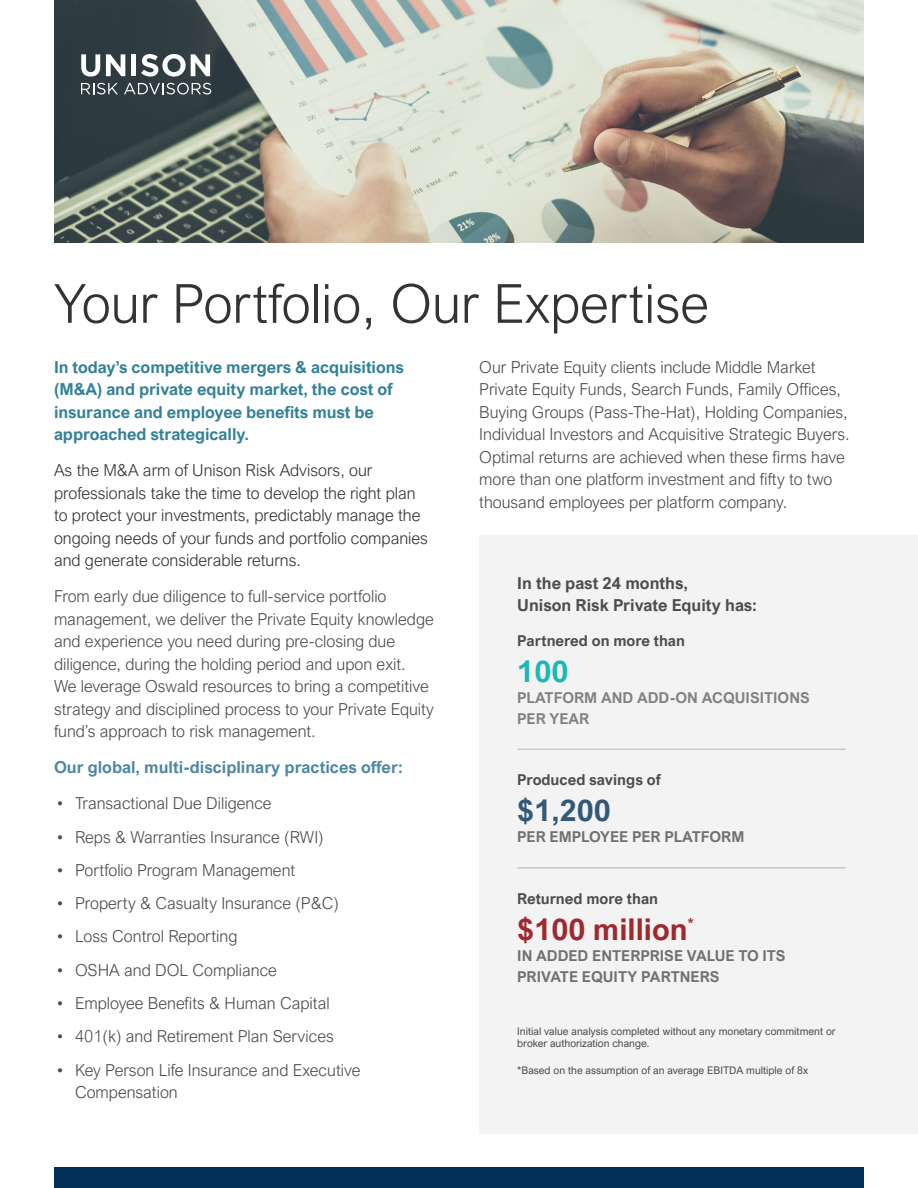
<style>
.page{position:relative;width:918px;height:1188px;background:#fff}
.page>*{position:absolute;margin:0;border:0;box-sizing:border-box;transform-origin:0 0}
.Large_Headline_36_43{font:300 54px "Arial Nova";color:#333}
.Quote_10_13{font:700 30px "Arial Nova";color:#9e2a2f}
.Quote_10_13-2{font:700 30px "Arial Nova";color:#335979}
.Quote_10_13-3{font:700 30px "Arial Nova";color:#1abab2}
.Body_Copy_11_15{font:300 16.5px/22.5px "Arial Nova";color:#4b4c4d}
.Body_Copy_11_15-2{font:300 16.5px/22.5px "Arial Nova";color:#333}
.Body_Copy_11_14{font:700 16.5px/22.5px "Arial Nova";letter-spacing:-.005em;color:#338198}
.Body_Copy_11_14-2{font:700 16.5px/22.5px "Arial Nova";color:#4d4d4f}
.Body_Copy_11_14-3{font:700 16.5px "Arial Nova";color:#4e87a0}
.Quote_10_13-4{font:700 15px/21px "Arial Nova";color:#717172}
.Quote_10_13-5{font:700 15px "Arial Nova";color:#4d4d4f}
.Quote_10_13-6{font:700 15px/21px "Arial Nova";color:#828284}
.Body_Copy_11_14-4{font:10.5px/12.6px "Arial Nova";color:#4d4d4f}
</style>
<div class="page">
<div style="left:479px;top:536px;width:439px;height:598px;background:#f3f3f3"></div>
<img style="left:54px;top:0;width:810px;height:243px">
<svg style="left:81px;top:54px;width:19px;height:23px"></svg>
<svg style="left:106px;top:54px;width:19px;height:22px"></svg>
<hr style="left:132px;top:54px;width:4px;height:22px;background:#fff">
<svg style="left:141px;top:54px;width:69px;height:23px"></svg>
<svg style="left:81px;top:83px;width:37px;height:11px"></svg>
<svg style="left:124px;top:83px;width:87px;height:11px"></svg>
<hr style="left:517px;top:749px;width:329px;height:1px;background:#c7c8ca">
<hr style="left:517px;top:867px;width:329px;height:2px;background:#c7c8ca">
<div style="left:54px;top:1168px;width:810px;height:20px;background:#003057"></div>
<p class="Large_Headline_36_43" style="left:54px;top:273px;width:656px">Your Portfolio, Our Expertise</p>
<p class="Body_Copy_11_14" style="left:54px;top:356px;width:351px">In today’s competitive mergers &amp; acquisitions (M&amp;A) and private equity market, the cost of insurance and employee benefits must be approached strategically.</p>
<p class="Body_Copy_11_15-2" style="left:54px;top:459px;width:375px">As the M&amp;A arm of Unison Risk Advisors, our professionals take the time to develop the right plan to protect your investments, predictably manage the ongoing needs of your funds and portfolio companies and generate considerable returns.</p>
<p class="Body_Copy_11_15" style="left:54px;top:585px;width:382px">From early due diligence to full-service portfolio management, we deliver the Private Equity knowledge and experience you need during pre-closing due diligence, during the holding period and upon exit.<br>We leverage Oswald resources to bring a competitive strategy and disciplined process to your Private Equity fund’s approach to risk management.</p>
<p class="Body_Copy_11_14-3" style="left:54px;top:758px;width:350px">Our global, multi-disciplinary practices offer:</p>
<p class="Body_Copy_11_15" style="left:57px;top:792px;width:216px">• Transactional Due Diligence</p>
<p class="Body_Copy_11_15" style="left:57px;top:825px;width:268px">• Reps &amp; Warranties Insurance (RWI)</p>
<p class="Body_Copy_11_15" style="left:57px;top:859px;width:240px">• Portfolio Program Management</p>
<p class="Body_Copy_11_15" style="left:57px;top:892px;width:284px">• Property &amp; Casualty Insurance (P&amp;C)</p>
<p class="Body_Copy_11_15" style="left:57px;top:925px;width:182px">• Loss Control Reporting</p>
<p class="Body_Copy_11_15" style="left:57px;top:959px;width:221px">• OSHA and DOL Compliance</p>
<p class="Body_Copy_11_15" style="left:57px;top:992px;width:274px">• Employee Benefits &amp; Human Capital</p>
<p class="Body_Copy_11_15" style="left:57px;top:1025px;width:278px">• 401(k) and Retirement Plan Services</p>
<p class="Body_Copy_11_15" style="left:75px;top:1059px;width:287px;text-indent:-18px">• Key Person Life Insurance and Executive<br>Compensation</p>
<p class="Body_Copy_11_15" style="left:479px;top:356px;width:372px">Our Private Equity clients include Middle Market Private Equity Funds, Search Funds, Family Offices, Buying Groups (Pass-The-Hat), Holding Companies, Individual Investors and Acquisitive Strategic Buyers.<br>Optimal returns are achieved when these firms have more than one platform investment and fifty to two thousand employees per platform company.</p>
<p class="Body_Copy_11_14-2" style="left:517px;top:572px;width:241px">In the past 24 months,<br>Unison Risk Private Equity has:</p>
<p class="Quote_10_13-5" style="left:517px;top:632px;width:169px">Partnered on more than</p>
<p class="Quote_10_13-3" style="left:517px;top:654px;width:53px">100</p>
<p class="Quote_10_13-6" style="left:517px;top:687px;width:294px">PLATFORM AND ADD-ON ACQUISITIONS<br>PER YEAR</p>
<p class="Quote_10_13-5" style="left:517px;top:771px;width:145px">Produced savings of</p>
<p class="Quote_10_13-2" style="left:517px;top:793px;width:95px">$1,200</p>
<p class="Quote_10_13-4" style="left:517px;top:826px;width:229px">PER EMPLOYEE PER PLATFORM</p>
<p class="Quote_10_13-5" style="left:517px;top:890px;width:142px">Returned more than</p>
<p class="Quote_10_13" style="left:517px;top:912px;width:178px">$100 million<sup>*</sup></p>
<p class="Quote_10_13-4" style="left:517px;top:945px;width:270px">IN ADDED ENTERPRISE VALUE TO ITS<br>PRIVATE EQUITY PARTNERS</p>
<p class="Body_Copy_11_14-4" style="left:517px;top:1025px;width:320px">Initial value analysis completed without any monetary commitment or broker authorization change.</p>
<p class="Body_Copy_11_14-4" style="left:517px;top:1064px;width:292px">*Based on the assumption of an average EBITDA multiple of 8x</p>
</div>
